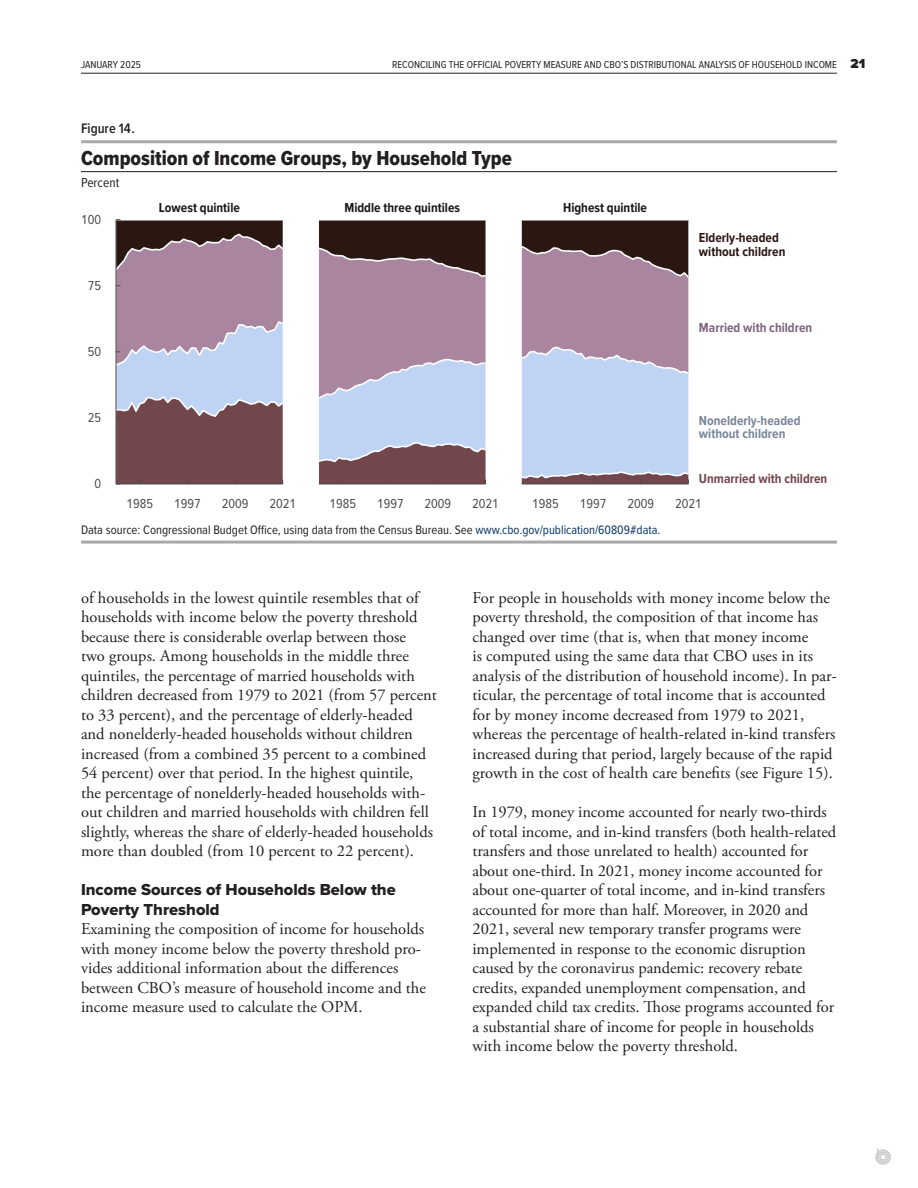
<style>
.page{position:relative;width:918px;height:1188px;background:#fff}
.page>*{position:absolute;margin:0;border:0;box-sizing:border-box;transform-origin:0 0}
.f2_title{font:21px "Proxima Nova Cond Extrabld";color:#231f20}
.bd5_bodytext{font:16.5px/19.5px "Adobe Garamond Pro";color:#231f20}
.bd3_bhead{font:16.5px/19.5px "Proxima Nova Extrabld";color:#231f20}
.t1{font:600 14.25px "Proxima Nova Cond";color:#231f20}
.t2{font:13.5px "Proxima Nova T Cond";color:#4d4d4d}
.t3{font:700 13.5px "Proxima Nova T Cond";color:#1a1a1a}
.t4{font:700 13.5px/13.5px "Proxima Nova T Cond";color:#798699}
.t5{font:700 13.5px/13.5px "Proxima Nova T Cond";color:#2b1612}
.t6{font:700 13.5px "Proxima Nova T Cond";color:#71464d}
.t7{font:700 13.5px "Proxima Nova T Cond";color:#7f657a}
.units{font:13.5px "Proxima Nova Cond";color:#231f20}
.n_notes_last{font:12.75px "Proxima Nova Cond";color:#231f20}
.t8{font:10.5px "Proxima Nova Cond";color:#231f20}
.s1{font-family:"Proxima Nova";font-weight:900;font-size:13.5px}
.s2{color:#093565}
</style>
<div class="page">
<svg style="left:875px;top:1148px;width:16px;height:17px"></svg>
<hr style="left:81px;top:73px;width:756px;height:1px;background:#231f20">
<hr style="left:81px;top:140px;width:756px;height:3px;background:#a8a9ad">
<hr style="left:81px;top:171px;width:756px;height:1px;background:#231f20">
<hr style="left:81px;top:541px;width:756px;height:3px;background:#a8a9ad">
<hr style="left:319px;top:484px;width:167px;height:1px;background:#4c4b4c">
<svg style="left:319px;top:220px;width:167px;height:264px"></svg>
<hr style="left:522px;top:484px;width:167px;height:1px;background:#4c4b4c">
<svg style="left:522px;top:220px;width:167px;height:264px"></svg>
<svg style="left:116px;top:219px;width:167px;height:266px"></svg>
<p class="t8" style="left:81px;top:56px;width:11px">January</p>
<p class="t8" style="left:120px;top:56px;width:22px">2025</p>
<p class="t8" style="left:392px;top:56px;width:475px">RECONCILING THE OFFICIAL POVERTY MEASURE AND CBO’S DISTRIBUTIONAL ANALYSIS OF HOUSEHOLD INCOME <span class="s1">21</span></p>
<p class="t1" style="left:81px;top:118px;width:56px">Figure 14 .</p>
<h3 class="f2_title" style="left:81px;top:142px;width:432px">Composition of Income Groups, by Household Type</h3>
<p class="units" style="left:81px;top:173px;width:40px">Percent</p>
<p class="t2" style="left:81px;top:212px;width:22px">100</p>
<p class="t2" style="left:88px;top:278px;width:15px">75</p>
<p class="t2" style="left:88px;top:344px;width:15px">50</p>
<p class="t2" style="left:88px;top:410px;width:15px">25</p>
<p class="t2" style="left:94px;top:476px;width:8px">0</p>
<p class="t3" style="left:159px;top:199px;width:83px">Lowest quintile</p>
<p class="t3" style="left:344px;top:199px;width:117px">Middle three quintiles</p>
<p class="t3" style="left:563px;top:199px;width:85px">Highest quintile</p>
<p class="t5" style="left:699px;top:231px;width:88px">Elderly-headed without children</p>
<p class="t7" style="left:699px;top:319px;width:115px">Married with children</p>
<p class="t4" style="left:699px;top:414px;width:103px">Nonelderly-headed without children</p>
<p class="t6" style="left:699px;top:470px;width:130px">Unmarried with children</p>
<p class="t2" style="left:127px;top:495px;width:28px">1985</p>
<p class="t2" style="left:174px;top:495px;width:28px">1997</p>
<p class="t2" style="left:222px;top:495px;width:28px">2009</p>
<p class="t2" style="left:269px;top:495px;width:28px">2021</p>
<p class="t2" style="left:329px;top:495px;width:28px">1985</p>
<p class="t2" style="left:377px;top:495px;width:28px">1997</p>
<p class="t2" style="left:425px;top:495px;width:28px">2009</p>
<p class="t2" style="left:472px;top:495px;width:28px">2021</p>
<p class="t2" style="left:532px;top:495px;width:28px">1985</p>
<p class="t2" style="left:580px;top:495px;width:28px">1997</p>
<p class="t2" style="left:627px;top:495px;width:28px">2009</p>
<p class="t2" style="left:675px;top:495px;width:28px">2021</p>
<p class="n_notes_last" style="left:81px;top:520px;width:581px">Data source: Congressional Budget Office, using data from the Census Bureau. See <span class="s2">www.cbo.gov/publication/60809#data</span>.</p>
<p class="bd5_bodytext" style="left:81px;top:588px;width:357px">of households in the lowest quintile resembles that of households with income below the poverty threshold because there is considerable overlap between those<br>two groups. Among households in the middle three quintiles, the percentage of married households with children decreased from 1979 to 2021 (from 57 percent to 33 percent), and the percentage of elderly-headed and nonelderly-headed households without children increased (from a combined 35 percent to a combined 54 percent) over that period. In the highest quintile, the percentage of nonelderly-headed households with&shy;out children and married households with children fell slightly, whereas the share of elderly-headed households more than doubled (from 10 percent to 22 percent).</p>
<h3 class="bd3_bhead" style="left:81px;top:880px;width:316px">Income Sources of Households Below the<br>Poverty Threshold</h3>
<p class="bd5_bodytext" style="left:81px;top:920px;width:347px">Examining the composition of income for households with money income below the poverty threshold pro&shy;vides additional information about the differences between CBO’s measure of household income and the income measure used to calculate the OPM.</p>
<p class="bd5_bodytext" style="left:472px;top:588px;width:366px">For people in households with money income below the poverty threshold, the composition of that income has changed over time (that is, when that money income<br>is computed using the same data that CBO uses in its analysis of the distribution of household income). In par&shy;ticular, the percentage of total income that is accounted for by money income decreased from 1979 to 2021, whereas the percentage of health-related in-kind transfers increased during that period, largely because of the rapid growth in the cost of health care benefits (see Figure 15).</p>
<p class="bd5_bodytext" style="left:472px;top:803px;width:365px">In 1979, money income accounted for nearly two-thirds of total income, and in-kind transfers (both health-related transfers and those unrelated to health) accounted for about one-third. In 2021, money income accounted for about one-quarter of total income, and in-kind transfers accounted for more than half. Moreover, in 2020 and 2021, several new temporary transfer programs were implemented in response to the economic disruption caused by the coronavirus pandemic: recovery rebate credits, expanded unemployment compensation, and expanded child tax credits. Those programs accounted for a substantial share of income for people in households with income below the poverty threshold.</p>
</div>
